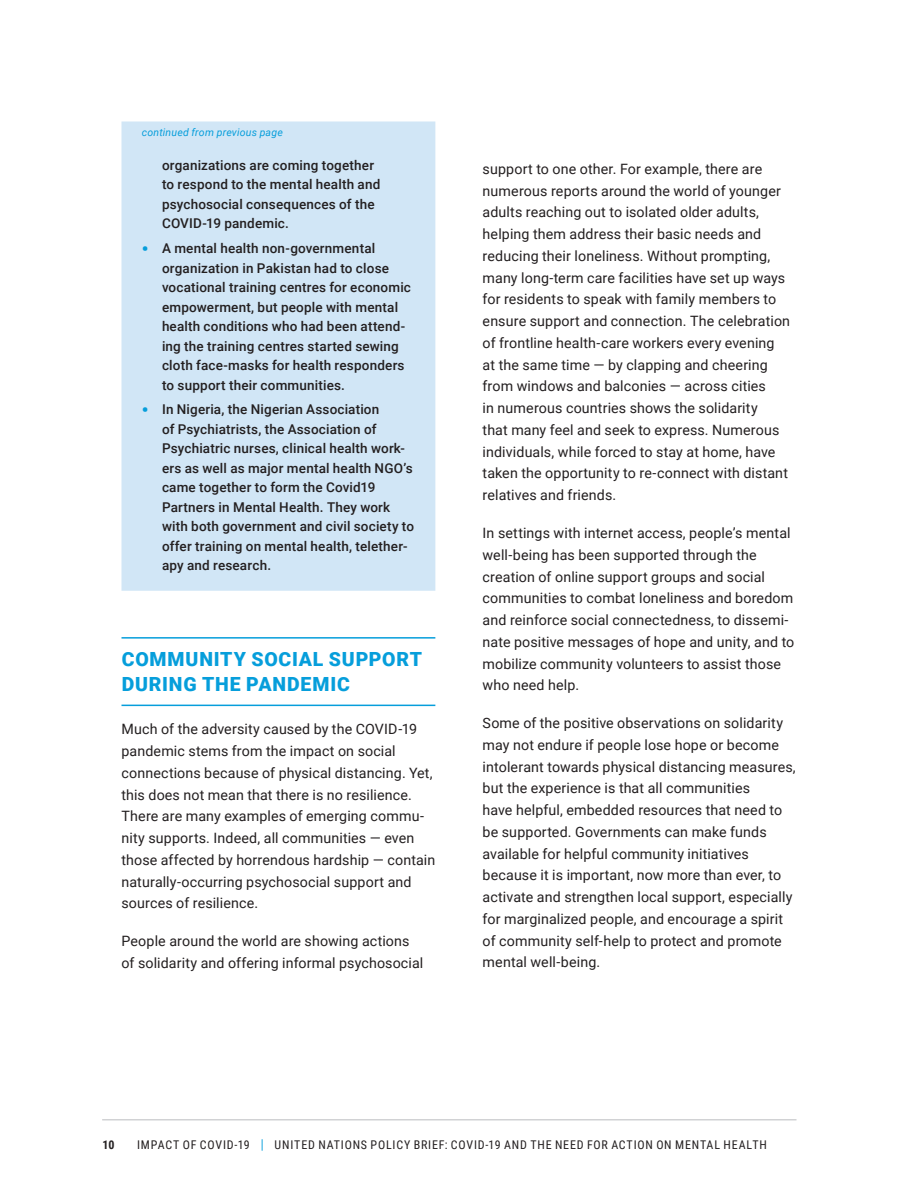
<style>
.page{position:relative;width:918px;height:1188px;background:#fff}
.page>*{position:absolute;margin:0;border:0;box-sizing:border-box;transform-origin:0 0}
.PMREV_SH_section_hea{font:900 19.5px/25.5px "Roboto";letter-spacing:.04em;color:#069edb}
.PMrev_TX_ragged_colu{font:14.25px/21.8px "Roboto";letter-spacing:.01em;color:#231f20}
.PMrev_TABLE_BULLET{font:500 13.5px/19.5px "Roboto";letter-spacing:.01em;color:#231f20}
.t1{font:12px "Roboto Condensed";letter-spacing:.065em;color:#231f20}
.t2{font:700 12px "Roboto Condensed";color:#231f20}
.PMrev_TABLE_BULLET-2{font:italic 10.5px "Roboto";letter-spacing:.02em;color:#069edb}
.s1{font-weight:900;font-size:18px;color:#069edb}
.s2{font-size:13.5px;color:#069edb}
</style>
<div class="page">
<hr style="left:102px;top:1119px;width:695px;height:1px;background:#d1d2d4">
<hr style="left:122px;top:637px;width:313px;height:2px;background:#069edb">
<hr style="left:122px;top:705px;width:313px;height:1px;background:#069edb">
<div style="left:122px;top:122px;width:313px;height:469px;background:#d1e6f6"></div>
<p class="PMrev_TABLE_BULLET-2" style="left:142px;top:125px;width:143px">continued from previous page</p>
<p class="PMrev_TABLE_BULLET" style="left:162px;top:155px;width:220px">organizations are coming together to respond to the mental health and psychosocial consequences of the<br>COVID-19 pandemic.</p>
<p class="PMrev_TABLE_BULLET" style="left:162px;top:238px;width:251px;text-indent:-20px"><span class="s1">•</span> A mental health non-governmental organization in Pakistan had to close vocational training centres for economic empowerment, but people with mental health conditions who had been attend&shy;ing the training centres started sewing cloth face-masks for health responders to support their communities.</p>
<p class="PMrev_TABLE_BULLET" style="left:162px;top:399px;width:254px;text-indent:-20px"><span class="s1">•</span> In Nigeria, the Nigerian Association<br>of Psychiatrists, the Association of Psychiatric nurses, clinical health work&shy;ers as well as major mental health NGO’s came together to form the Covid19<br>Partners in Mental Health. They work with both government and civil society to offer training on mental health, telether&shy;apy and research.</p>
<p class="PMREV_SH_section_hea" style="left:122px;top:645px;width:302px">COMMUNITY SOCIAL SUPPORT<br>DURING THE PANDEMIC</p>
<p class="PMrev_TX_ragged_colu" style="left:122px;top:718px;width:315px">Much of the adversity caused by the COVID-19 pandemic stems from the impact on social connections because of physical distancing. Yet, this does not mean that there is no resilience.<br>There are many examples of emerging commu&shy;nity supports. Indeed, all communities — even those affected by horrendous hardship — contain naturally-occurring psychosocial support and sources of resilience.</p>
<p class="PMrev_TX_ragged_colu" style="left:122px;top:930px;width:303px">People around the world are showing actions of solidarity and offering informal psychosocial</p>
<p class="PMrev_TX_ragged_colu" style="left:483px;top:157px;width:309px">support to one other. For example, there are numerous reports around the world of younger adults reaching out to isolated older adults, helping them address their basic needs and reducing their loneliness. Without prompting, many long-term care facilities have set up ways for residents to speak with family members to ensure support and connection. The celebration of frontline health-care workers every evening at the same time — by clapping and cheering from windows and balconies — across cities<br>in numerous countries shows the solidarity<br>that many feel and seek to express. Numerous individuals, while forced to stay at home, have taken the opportunity to re-connect with distant relatives and friends.</p>
<p class="PMrev_TX_ragged_colu" style="left:483px;top:522px;width:313px">In settings with internet access, people’s mental well-being has been supported through the creation of online support groups and social communities to combat loneliness and boredom and reinforce social connectedness, to dissemi&shy;nate positive messages of hope and unity, and to mobilize community volunteers to assist those who need help.</p>
<p class="PMrev_TX_ragged_colu" style="left:483px;top:712px;width:315px">Some of the positive observations on solidarity may not endure if people lose hope or become intolerant towards physical distancing measures, but the experience is that all communities<br>have helpful, embedded resources that need to be supported. Governments can make funds available for helpful community initiatives because it is important, now more than ever, to activate and strengthen local support, especially for marginalized people, and encourage a spirit of community self-help to protect and promote mental well-being.</p>
<p class="t2" style="left:102px;top:1136px;width:14px">10</p>
<p class="t1" style="left:137px;top:1136px;width:631px">IMPACT OF COVID-19 <span class="s2">|</span> UNITED NATIONS POLICY BRIEF: COVID-19 AND THE NEED FOR ACTION ON MENTAL HEALTH</p>
</div>
